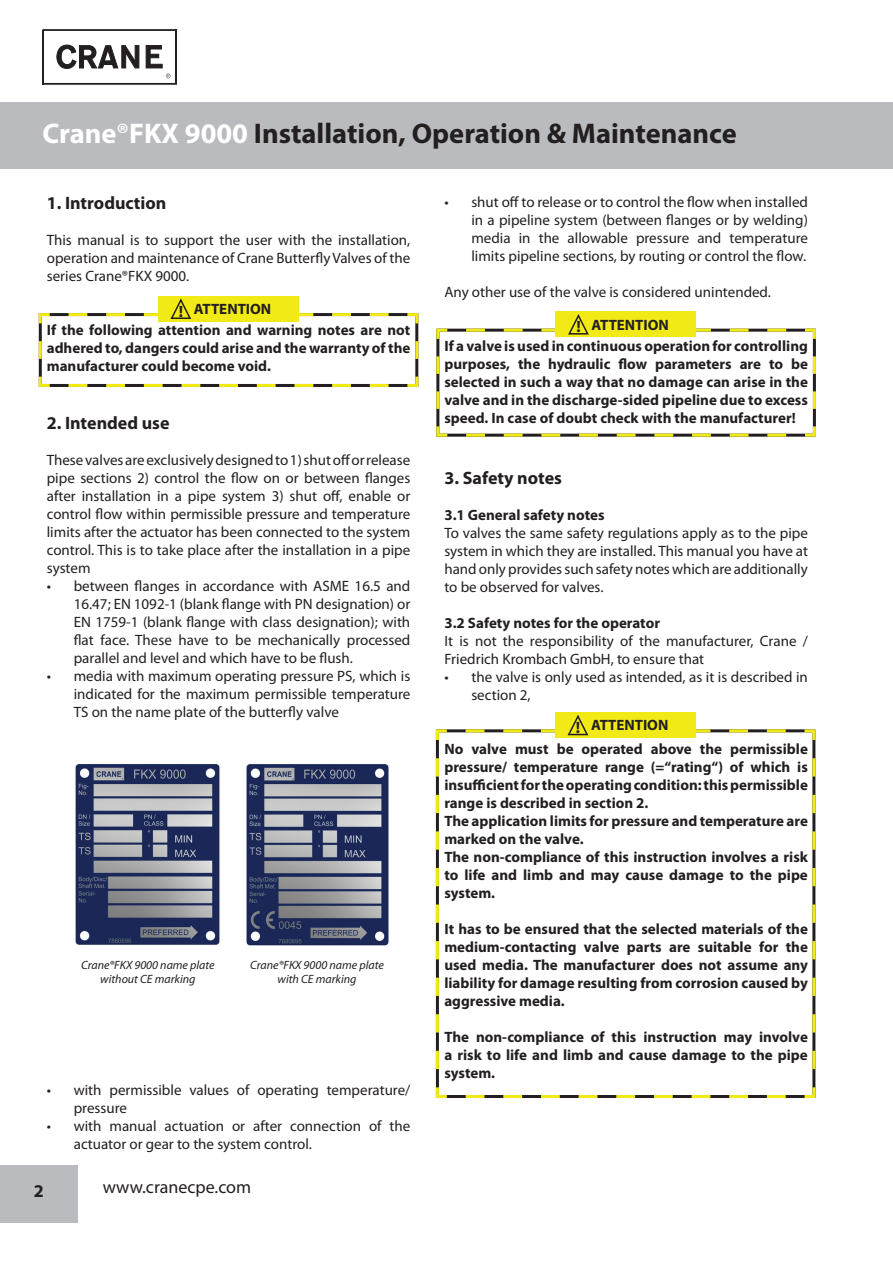
<style>
.page{position:relative;width:893px;height:1263px;background:#fff}
.page>*{position:absolute;margin:0;border:0;box-sizing:border-box;transform-origin:0 0}
.t1{font:700 28.5px "Myriad Pro";color:#231f20}
.t2{font:700 18px "Myriad Pro";color:#231f20}
.t3{font:18px "Myriad Pro";color:#231f20}
.t4{font:15px/18px "Myriad Pro";color:#231f20;text-align:justify}
.t5{font:700 15px/18px "Myriad Pro";color:#231f20;text-align:justify}
.t6{font:italic 12px/14.4px "Myriad Pro";color:#231f20;text-align:center}
.s1{color:#fff}
.s2{font-weight:600;color:#fff}
.s3{font-size:16.5px}
</style>
<div class="page">
<div style="left:0;top:102px;width:893px;height:66px;background:#babbbe"></div>
<div style="left:0;top:1165px;width:78px;height:57px;background:#babbbe"></div>
<div style="left:43px;top:30px;width:134px;height:54px;border:1px solid #231f20"></div>
<svg style="left:56px;top:30px;width:115px;height:48px"></svg>
<div style="left:158px;top:296px;width:140px;height:25px;background:#f1ea16"></div>
<svg style="left:38px;top:298px;width:381px;height:89px"></svg>
<div style="left:555px;top:312px;width:141px;height:25px;background:#f1ea16"></div>
<svg style="left:436px;top:314px;width:380px;height:123px"></svg>
<svg style="left:435px;top:729px;width:381px;height:369px"></svg>
<div style="left:555px;top:712px;width:140px;height:25px;background:#f1ea16"></div>
<svg style="left:456px;top:714px;width:330px;height:22px"></svg>
<img style="left:75px;top:764px;width:145px;height:181px">
<img style="left:246px;top:764px;width:143px;height:182px">
<h1 class="t1" style="left:42px;top:117px;width:696px"><span class="s1">Crane</span><span class="s2">®</span><span class="s1">FKX 9000</span> Installation, Operation &amp; Maintenance</h1>
<p class="t2" style="left:47px;top:193px;width:121px">1. Introduction</p>
<p class="t4" style="left:47px;top:231px;width:365px">This manual is to support the user with the installation, operation and maintenance of Crane Butterfly Valves of the series Crane®FKX 9000.</p>
<p class="t5" style="left:179px;top:300px;width:94px"><span class="s3">!</span> ATTENTION</p>
<p class="t5" style="left:47px;top:321px;width:365px">If the following attention and warning notes are not adhered to, dangers could arise and the warranty of the manufacturer could become void.</p>
<p class="t2" style="left:47px;top:413px;width:124px">2. Intended use</p>
<p class="t4" style="left:47px;top:451px;width:365px">These valves are exclusively designed to 1) shut off or release pipe sections 2) control the flow on or between flanges after installation in a pipe system 3) shut off, enable or control flow within permissible pressure and temperature limits after the actuator has been connected to the system control. This is to take place after the installation in a pipe system</p>
<p class="t4" style="left:74px;top:577px;width:338px;text-indent:-27px">• between flanges in accordance with ASME 16.5 and 16.47; EN 1092-1 (blank flange with PN designation) or EN 1759-1 (blank flange with class designation); with flat face. These have to be mechanically processed parallel and level and which have to be flush.</p>
<p class="t4" style="left:74px;top:667px;width:338px;text-indent:-27px">• media with maximum operating pressure PS, which is indicated for the maximum permissible temperature TS on the name plate of the butterfly valve</p>
<p class="t6" style="left:81px;top:958px;width:135px">Crane®FKX 9000 name plate without CE marking</p>
<p class="t6" style="left:250px;top:958px;width:135px">Crane®FKX 9000 name plate with CE marking</p>
<p class="t4" style="left:74px;top:1081px;width:338px;text-indent:-27px">• with permissible values of operating temperature/ pressure</p>
<p class="t4" style="left:74px;top:1117px;width:338px;text-indent:-27px">• with manual actuation or after connection of the actuator or gear to the system control.</p>
<p class="t2" style="left:34px;top:1180px;width:11px">2</p>
<p class="t3" style="left:103px;top:1177px;width:150px">www.cranecpe.com</p>
<p class="t4" style="left:471px;top:193px;width:338px;text-indent:-27px">• shut off to release or to control the flow when installed in a pipeline system (between flanges or by welding) media in the allowable pressure and temperature limits pipeline sections, by routing or control the flow.</p>
<p class="t4" style="left:444px;top:283px;width:328px">Any other use of the valve is considered unintended.</p>
<p class="t5" style="left:444px;top:337px;width:365px">If a valve is used in continuous operation for controlling purposes, the hydraulic flow parameters are to be selected in such a way that no damage can arise in the valve and in the discharge-sided pipeline due to excess speed. In case of doubt check with the manufacturer!</p>
<p class="t5" style="left:576px;top:316px;width:94px"><span class="s3">!</span> ATTENTION</p>
<p class="t2" style="left:444px;top:468px;width:119px">3. Safety notes</p>
<p class="t5" style="left:444px;top:506px;width:162px">3.1 General safety notes</p>
<p class="t4" style="left:444px;top:524px;width:365px">To valves the same safety regulations apply as to the pipe system in which they are installed. This manual you have at hand only provides such safety notes which are additionally to be observed for valves.</p>
<p class="t5" style="left:444px;top:614px;width:217px">3.2 Safety notes for the operator</p>
<p class="t4" style="left:444px;top:632px;width:365px">It is not the responsibility of the manufacturer, Crane /<br>Friedrich Krombach GmbH, to ensure that</p>
<p class="t4" style="left:471px;top:668px;width:338px;text-indent:-27px">• the valve is only used as intended, as it is described in section 2,</p>
<p class="t5" style="left:576px;top:716px;width:94px"><span class="s3">!</span> ATTENTION</p>
<p class="t5" style="left:444px;top:740px;width:365px;text-align:left">No valve must be operated above the permissible pressure/ temperature range (=“rating“) of which is insufficient for the operating condition: this permissible range is described in section 2.<br>The application limits for pressure and temperature are marked on the valve.<br>The non-compliance of this instruction involves a risk to life and limb and may cause damage to the pipe system.</p>
<p class="t5" style="left:444px;top:920px;width:365px">It has to be ensured that the selected materials of the medium-contacting valve parts are suitable for the used media. The manufacturer does not assume any liability for damage resulting from corrosion caused by aggressive media.</p>
<p class="t5" style="left:444px;top:1028px;width:365px">The non-compliance of this instruction may involve a risk to life and limb and cause damage to the pipe system.</p>
</div>
